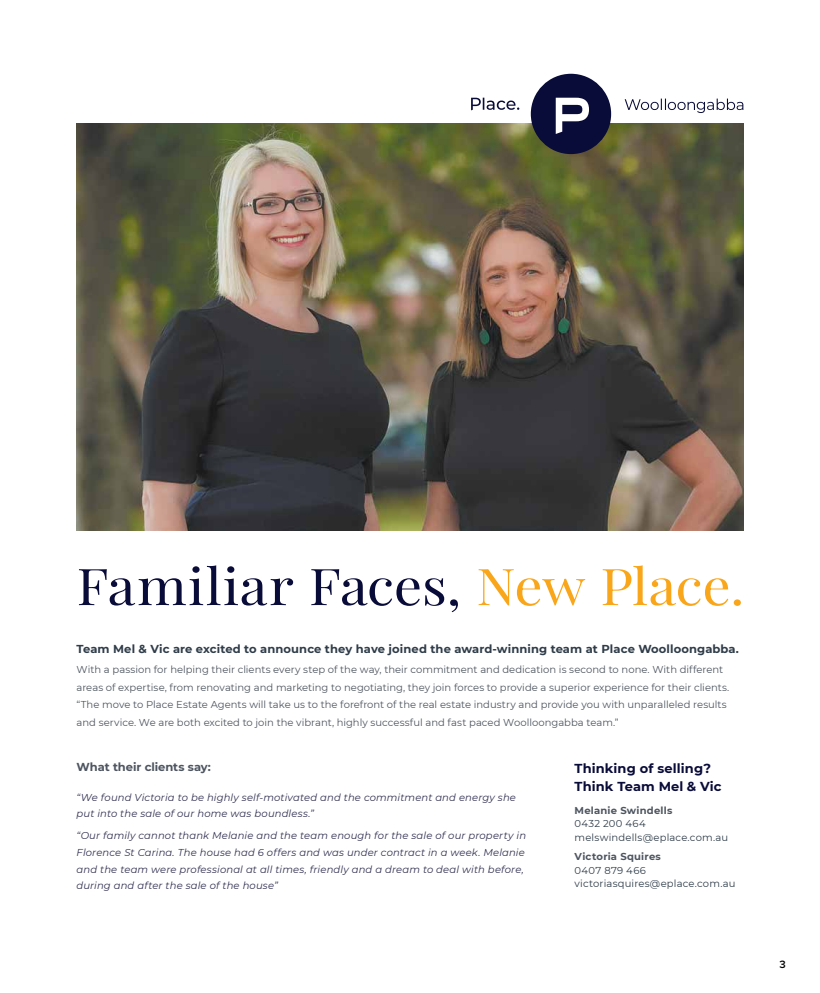
<style>
.page{position:relative;width:820px;height:993px;background:#fff}
.page>*{position:absolute;margin:0;border:0;box-sizing:border-box;transform-origin:0 0}
.t1{font:50.8px "Playfair Display";letter-spacing:-.005em;color:#090b39;scale:1.1 1}
.t2{font:700 13px/18px "Montserrat";letter-spacing:.01em;color:#090b39}
.t3{font:700 11.5px "Montserrat";letter-spacing:.01em;color:#2f3c49}
.t4{font:700 11.5px "Montserrat";letter-spacing:-.005em;color:#4e5560}
.t5{font:600 11px "Proxima Nova";color:#000}
.t6{font:10px/17.5px "Montserrat";color:#4e5560}
.t7{font:italic 10px/16.5px "Montserrat";letter-spacing:.015em;color:#302f51}
.t8{font:10px/13.5px "Montserrat";letter-spacing:.02em;color:#2f3c49}
.t9{font:700 10px "Montserrat";letter-spacing:.02em;color:#4e5560}
.s1{color:#faa61a}
</style>
<div class="page">
<img style="left:77px;top:124px;width:666px;height:406px">
<div style="left:530px;top:74px;width:81px;height:80px;background:#090b39;border-radius:50%"></div>
<svg style="left:555px;top:98px;width:33px;height:36px"></svg>
<svg style="left:471px;top:98px;width:48px;height:12px"></svg>
<svg style="left:624px;top:99px;width:119px;height:14px"></svg>
<h1 class="t1" style="left:77px;top:546px;width:608px">Familiar Faces, <span class="s1">New Place.</span></h1>
<p class="t3" style="left:77px;top:640px;width:663px">Team Mel &amp; Vic are excited to announce they have joined the award-winning team at Place Woolloongabba.</p>
<p class="t6" style="left:77px;top:660px;width:654px">With a passion for helping their clients every step of the way, their commitment and dedication is second to none. With different areas of expertise, from renovating and marketing to negotiating, they join forces to provide a superior experience for their clients. “The move to Place Estate Agents will take us to the forefront of the real estate industry and provide you with unparalleled results and service. We are both excited to join the vibrant, highly successful and fast paced Woolloongabba team.”</p>
<p class="t4" style="left:77px;top:758px;width:136px">What their clients say:</p>
<p class="t7" style="left:77px;top:788px;width:440px">“We found Victoria to be highly self-motivated and the commitment and energy she put into the sale of our home was boundless.”</p>
<p class="t7" style="left:77px;top:827px;width:451px">“Our family cannot thank Melanie and the team enough for the sale of our property in Florence St Carina. The house had 6 offers and was under contract in a week. Melanie and the team were professional at all times, friendly and a dream to deal with before, during and after the sale of the house”</p>
<h2 class="t2" style="left:574px;top:758px;width:148px">Thinking of selling?<br>Think Team Mel &amp; Vic</h2>
<p class="t9" style="left:574px;top:802px;width:99px">Melanie Swindells</p>
<p class="t8" style="left:574px;top:816px;width:155px">0432 200 464 melswindells@eplace.com.au</p>
<p class="t9" style="left:574px;top:849px;width:88px">Victoria Squires</p>
<p class="t8" style="left:574px;top:862px;width:162px">0407 879 466 victoriasquires@eplace.com.au</p>
<p class="t5" style="left:779px;top:957px;width:8px">3</p>
</div>
